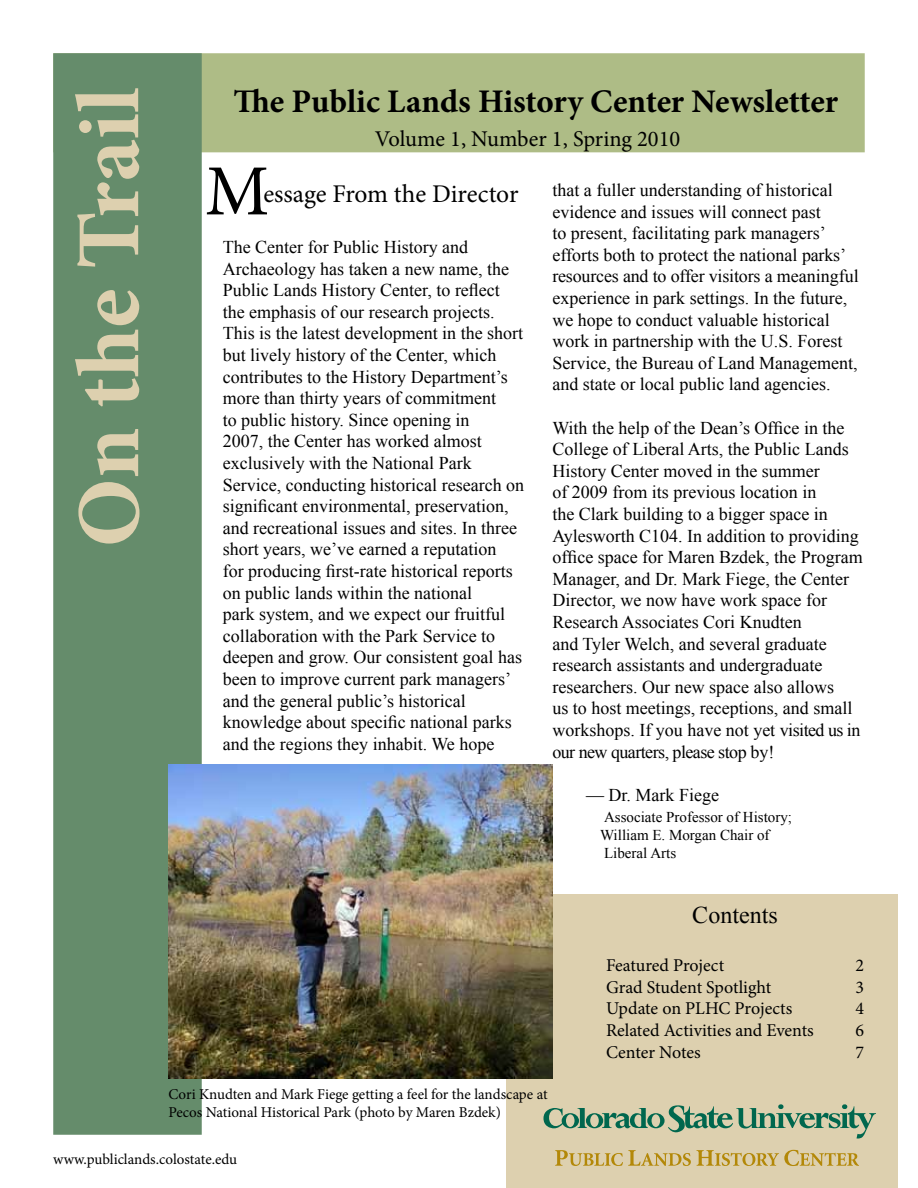
<style>
.page{position:relative;width:918px;height:1188px;background:#fff}
.page>*{position:absolute;margin:0;border:0;box-sizing:border-box;transform-origin:0 0}
.t1{font:700 90px "Minion Pro";color:#ddd0af}
.t2{font:72px "Minion Pro";color:#000}
.t3{font:700 33px "Minion Pro";letter-spacing:-.005em;color:#000}
.t4{font:25.5px "Minion Pro";letter-spacing:-.005em;color:#000}
.t5{font:24px "Times New Roman";color:#000}
.t6{font:22.5px "Minion Pro";color:#000}
.t7{font:18px/21.6px "Times New Roman";color:#000}
.t8{font:18px "Minion Pro";letter-spacing:-.005em;color:#000}
.t9{font:15px/18px "Minion Pro";letter-spacing:-.005em;color:#000}
.t10{font:15px/18px "Times New Roman";color:#000}
</style>
<div class="page">
<div style="left:54px;top:54px;width:810px;height:98px;background:#aebc86"></div>
<div style="left:53px;top:53px;width:812px;height:99px;border:2px solid #aebc86"></div>
<div style="left:54px;top:54px;width:147px;height:1080px;background:#658c6b"></div>
<div style="left:53px;top:53px;width:149px;height:1082px;border:2px solid #658c6b"></div>
<div style="left:506px;top:895px;width:392px;height:293px;background:#ddd0af"></div>
<img style="left:168px;top:765px;width:384px;height:314px">
<svg style="left:555px;top:1150px;width:304px;height:16px"></svg>
<svg style="left:543px;top:1104px;width:333px;height:35px"></svg>
<h1 class="t1" style="left:46px;top:547px;width:461px;rotate:-90deg">On the Trail</h1>
<h3 class="t3" style="left:234px;top:79px;width:606px">The Public Lands History Center Newsletter</h3>
<p class="t6" style="left:375px;top:124px;width:307px">Volume 1, Number 1, Spring 2010</p>
<h2 class="t2" style="left:205px;top:143px;width:66px">M</h2>
<h3 class="t4" style="left:263px;top:177px;width:257px">essage From the Director</h3>
<p class="t7" style="left:223px;top:236px;width:303px">The Center for Public History and Archaeology has taken a new name, the Public Lands History Center, to reflect the emphasis of our research projects.<br>This is the latest development in the short but lively history of the Center, which contributes to the History Department’s more than thirty years of commitment<br>to public history. Since opening in<br>2007, the Center has worked almost exclusively with the National Park Service, conducting historical research on significant environmental, preservation, and recreational issues and sites. In three short years, we’ve earned a reputation<br>for producing first-rate historical reports on public lands within the national<br>park system, and we expect our fruitful collaboration with the Park Service to deepen and grow. Our consistent goal has been to improve current park managers’ and the general public’s historical knowledge about specific national parks and the regions they inhabit. We hope</p>
<p class="t7" style="left:552px;top:179px;width:308px">that a fuller understanding of historical evidence and issues will connect past<br>to present, facilitating park managers’ efforts both to protect the national parks’ resources and to offer visitors a meaningful experience in park settings. In the future, we hope to conduct valuable historical work in partnership with the U.S. Forest Service, the Bureau of Land Management, and state or local public land agencies.</p>
<p class="t7" style="left:552px;top:417px;width:312px">With the help of the Dean’s Office in the College of Liberal Arts, the Public Lands History Center moved in the summer<br>of 2009 from its previous location in<br>the Clark building to a bigger space in Aylesworth C104. In addition to providing office space for Maren Bzdek, the Program Manager, and Dr. Mark Fiege, the Center Director, we now have work space for Research Associates Cori Knudten<br>and Tyler Welch, and several graduate research assistants and undergraduate researchers. Our new space also allows<br>us to host meetings, receptions, and small workshops. If you have not yet visited us in our new quarters, please stop by!</p>
<p class="t7" style="left:586px;top:784px;width:134px">— Dr. Mark Fiege</p>
<p class="t10" style="left:600px;top:808px;width:193px">Associate Professor of History;<br>William E. Morgan Chair of<br>Liberal Arts</p>
<h3 class="t5" style="left:692px;top:898px;width:87px">Contents</h3>
<p class="t8" style="left:606px;top:953px;width:120px">Featured Project</p>
<p class="t8" style="left:855px;top:953px;width:10px">2</p>
<p class="t8" style="left:606px;top:975px;width:167px">Grad Student Spotlight</p>
<p class="t8" style="left:855px;top:975px;width:10px">3</p>
<p class="t8" style="left:606px;top:997px;width:188px">Update on PLHC Projects</p>
<p class="t8" style="left:855px;top:997px;width:10px">4</p>
<p class="t8" style="left:606px;top:1018px;width:209px">Related Activities and Events</p>
<p class="t8" style="left:855px;top:1018px;width:10px">6</p>
<p class="t8" style="left:606px;top:1040px;width:96px">Center Notes</p>
<p class="t8" style="left:855px;top:1040px;width:10px">7</p>
<p class="t9" style="left:168px;top:1085px;width:381px">Cori Knudten and Mark Fiege getting a feel for the landscape at<br>Pecos National Historical Park (photo by Maren Bzdek)</p>
<p class="t9" style="left:53px;top:1151px;width:186px">www.publiclands.colostate.edu</p>
</div>
